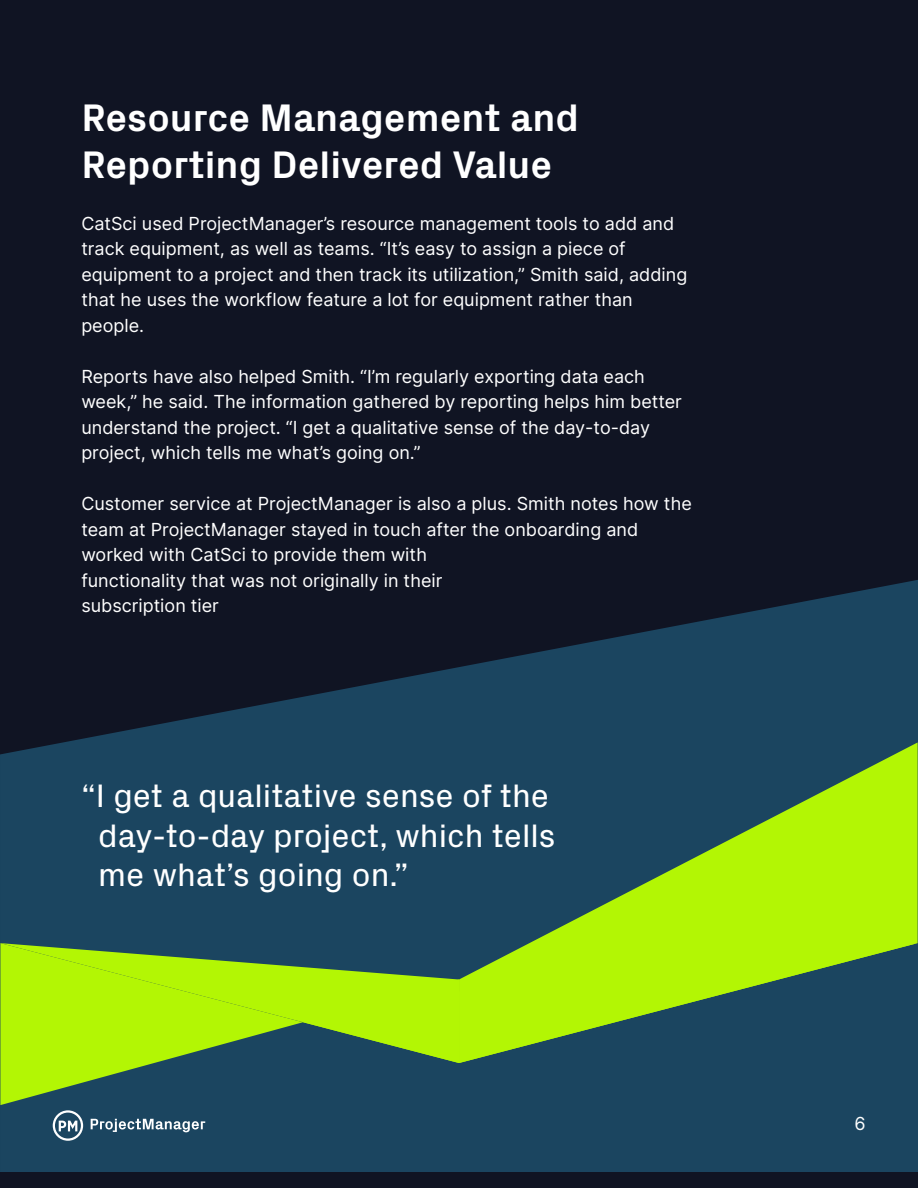
<style>
.page{position:relative;width:918px;height:1188px;background:#101423}
.page>*{position:absolute;margin:0;border:0;box-sizing:border-box;transform-origin:0 0}
.t1{font:700 39px/46.8px "Px Grotesk";color:#fff}
.t2{font:33px/39.6px "Px Grotesk";color:#fff}
.t3{font:18px/25.5px "Inter V";color:#fff}
</style>
<div class="page">
<svg style="left:0;top:580px;width:918px;height:592px;fill:#1b4560"></svg>
<svg style="left:459px;top:742px;width:459px;height:201px;background:#5b8f39"></svg>
<svg style="left:459px;top:943px;width:459px;height:120px;background:#639933"></svg>
<svg style="left:0;top:1063px;width:459px;height:42px;background:#346250"></svg>
<svg style="left:0;top:943px;width:459px;height:120px;background:#8ac61c"></svg>
<svg style="left:53px;top:1110px;width:30px;height:31px"></svg>
<svg style="left:91px;top:1119px;width:114px;height:13px"></svg>
<h1 class="t1" style="left:81px;top:92px;width:499px">Resource Management and<br>Reporting Delivered Value</h1>
<p class="t3" style="left:81px;top:210px;width:608px">CatSci used ProjectManager’s resource management tools to add and track equipment, as well as teams. “It’s easy to assign a piece of equipment to a project and then track its utilization,” Smith said, adding that he uses the workflow feature a lot for equipment rather than people.</p>
<p class="t3" style="left:81px;top:363px;width:602px">Reports have also helped Smith. “I’m regularly exporting data each week,” he said. The information gathered by reporting helps him better understand the project. “I get a qualitative sense of the day-to-day project, which tells me what’s going on.”</p>
<p class="t3" style="left:81px;top:491px;width:612px">Customer service at ProjectManager is also a plus. Smith notes how the team at ProjectManager stayed in touch after the onboarding and worked with CatSci to provide them with<br>functionality that was not originally in their<br>subscription tier</p>
<h2 class="t2" style="left:98px;top:774px;width:459px;text-indent:-17px">“I get a qualitative sense of the day-to-day project, which tells me what’s going on.”</h2>
<p class="t3" style="left:854px;top:1111px;width:13px">6</p>
</div>
